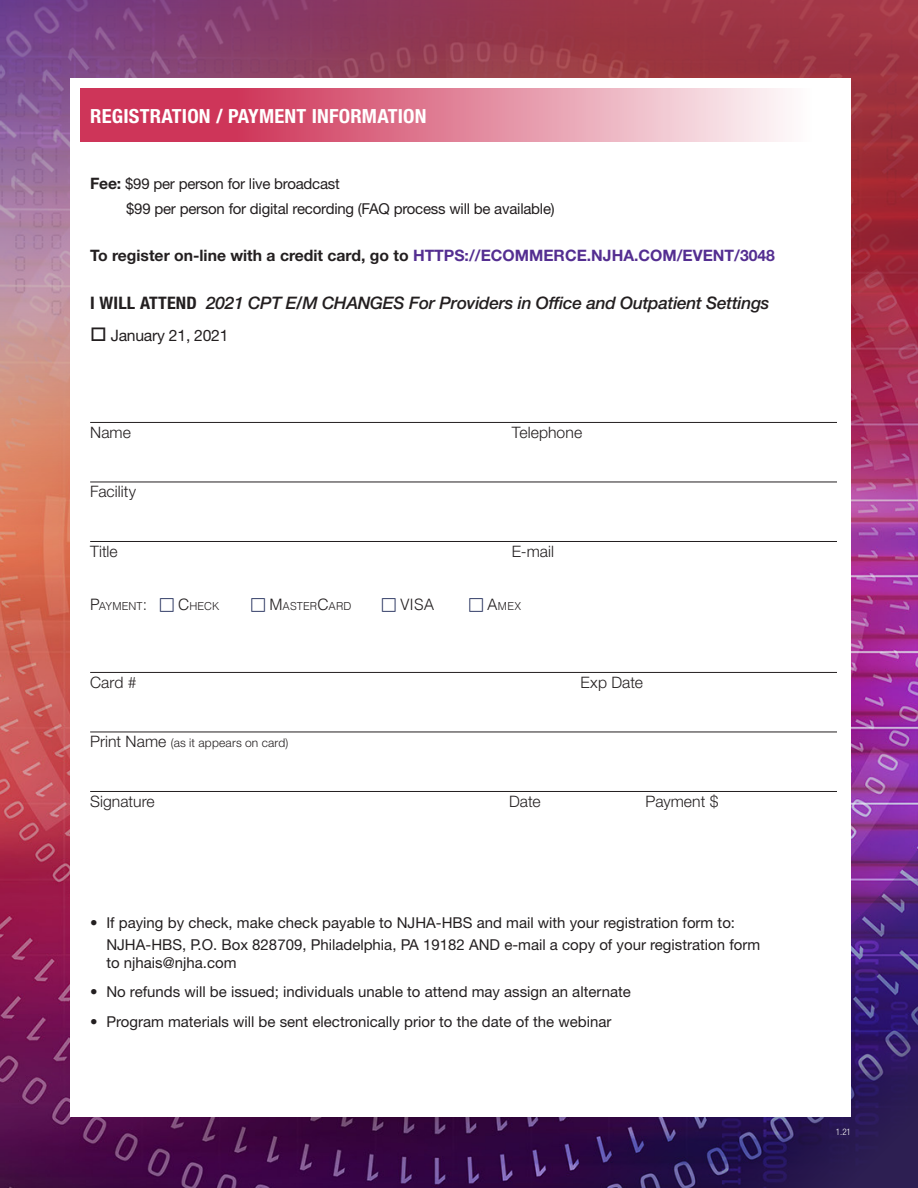
<style>
.page{position:relative;width:918px;height:1188px;background:#fff}
.page>*{position:absolute;margin:0;border:0;box-sizing:border-box;transform-origin:0 0}
.t1{font:700 condensed 19.5px "Helvetica Neue";letter-spacing:.01em;color:#fff;scale:1.05 1}
.t2{font:italic 500 17.25px "Helvetica Neue";letter-spacing:-.015em;color:#231f20}
.t3{font:700 15.75px "Helvetica Neue";color:#231f20}
.t4{font:300 15.75px "Helvetica Neue";letter-spacing:.005em;color:#231f20}
.t5{font:15.75px "Helvetica Neue";letter-spacing:-.015em;color:#231f20}
.t6{font:300 15.75px "Helvetica";color:#231f20}
.t7{font:15px/24.8px "Helvetica Neue";color:#231f20}
.t8{font:300 12px "Helvetica Neue";letter-spacing:.015em;color:#231f20}
.t9{font:300 10.95px "Helvetica";letter-spacing:.015em;color:#231f20}
.t10{font:300 condensed 9px "Helvetica Neue";color:#fff}
.s1{font-weight:700;font-size:15.75px}
.s2{color:#542e91}
.s3{font-weight:700;font-style:normal;font-stretch:condensed}
.s4{font-size:15.75px}
</style>
<div class="page">
<img style="left:0;top:0;width:918px;height:1188px">
<svg style="left:232px;top:756px;width:686px;height:432px;background:#501a60"></svg>
<svg style="left:582px;top:878px;width:336px;height:310px;background:#341e61"></svg>
<div style="left:70px;top:78px;width:780px;height:1039px;background:#fff"></div>
<svg style="left:80px;top:88px;width:705px;height:54px;background:#df7f95"></svg>
<hr style="left:90px;top:422px;width:747px;height:1px;background:#231f20">
<hr style="left:90px;top:482px;width:747px;height:1px;background:#231f20">
<hr style="left:90px;top:541px;width:747px;height:1px;background:#231f20">
<hr style="left:90px;top:672px;width:747px;height:1px;background:#231f20">
<hr style="left:90px;top:732px;width:747px;height:1px;background:#231f20">
<hr style="left:90px;top:791px;width:747px;height:1px;background:#231f20">
<h1 class="t1" style="left:90px;top:105px;width:322px">REGISTRATION / PAYMENT INFORMATION</h1>
<p class="t7" style="left:126px;top:171px;width:430px;text-indent:-36px"><span class="s1">Fee:</span> $99 per person for live broadcast<br>$99 per person for digital recording (FAQ process will be available)</p>
<p class="t3" style="left:90px;top:246px;width:686px">To register on-line with a credit card, go to <span class="s2">HTTPS://ECOMMERCE.NJHA.COM/EVENT/3048</span></p>
<p class="t2" style="left:90px;top:293px;width:681px"><span class="s3">I WILL ATTEND</span> 2021 CPT E/M CHANGES For Providers in Office and Outpatient Settings</p>
<p class="t5" style="left:90px;top:326px;width:140px">□ January 21, 2021</p>
<p class="t4" style="left:90px;top:423px;width:42px">Name</p>
<p class="t4" style="left:512px;top:423px;width:72px">Telephone</p>
<p class="t4" style="left:90px;top:482px;width:47px">Facility</p>
<p class="t4" style="left:90px;top:542px;width:29px">Title</p>
<p class="t4" style="left:512px;top:542px;width:44px">E-mail</p>
<p class="t9" style="left:90px;top:597px;width:58px"><span class="s4">P</span>AYMENT<span class="s4">:</span></p>
<p class="t9" style="left:178px;top:597px;width:43px"><span class="s4">C</span>HECK</p>
<p class="t9" style="left:269px;top:597px;width:84px"><span class="s4">M</span>ASTER<span class="s4">C</span>ARD</p>
<p class="t6" style="left:400px;top:591px;width:25px">VISA</p>
<p class="t9" style="left:487px;top:597px;width:35px"><span class="s4">A</span>MEX</p>
<p class="t4" style="left:90px;top:673px;width:48px">Card #</p>
<p class="t4" style="left:581px;top:673px;width:64px">Exp Date</p>
<p class="t8" style="left:90px;top:736px;width:200px"><span class="s4">Print Name</span> (as it appears on card)</p>
<p class="t4" style="left:90px;top:792px;width:66px">Signature</p>
<p class="t4" style="left:509px;top:792px;width:33px">Date</p>
<p class="t4" style="left:646px;top:792px;width:74px">Payment $</p>
<p class="t7" style="left:106px;top:911px;width:655px;line-height:22.5px;text-indent:-16px">• If paying by check, make check payable to NJHA-HBS and mail with your registration form to:<br>NJHA-HBS, P.O. Box 828709, Philadelphia, PA 19182 AND e-mail a copy of your registration form</p>
<p class="t7" style="left:106px;top:950px;width:132px">to njhais@njha.com</p>
<p class="t7" style="left:90px;top:979px;width:542px">• No refunds will be issued; individuals unable to attend may assign an alternate</p>
<p class="t7" style="left:90px;top:1009px;width:523px">• Program materials will be sent electronically prior to the date of the webinar</p>
<p class="t10" style="left:836px;top:1127px;width:17px">1.21</p>
</div>
